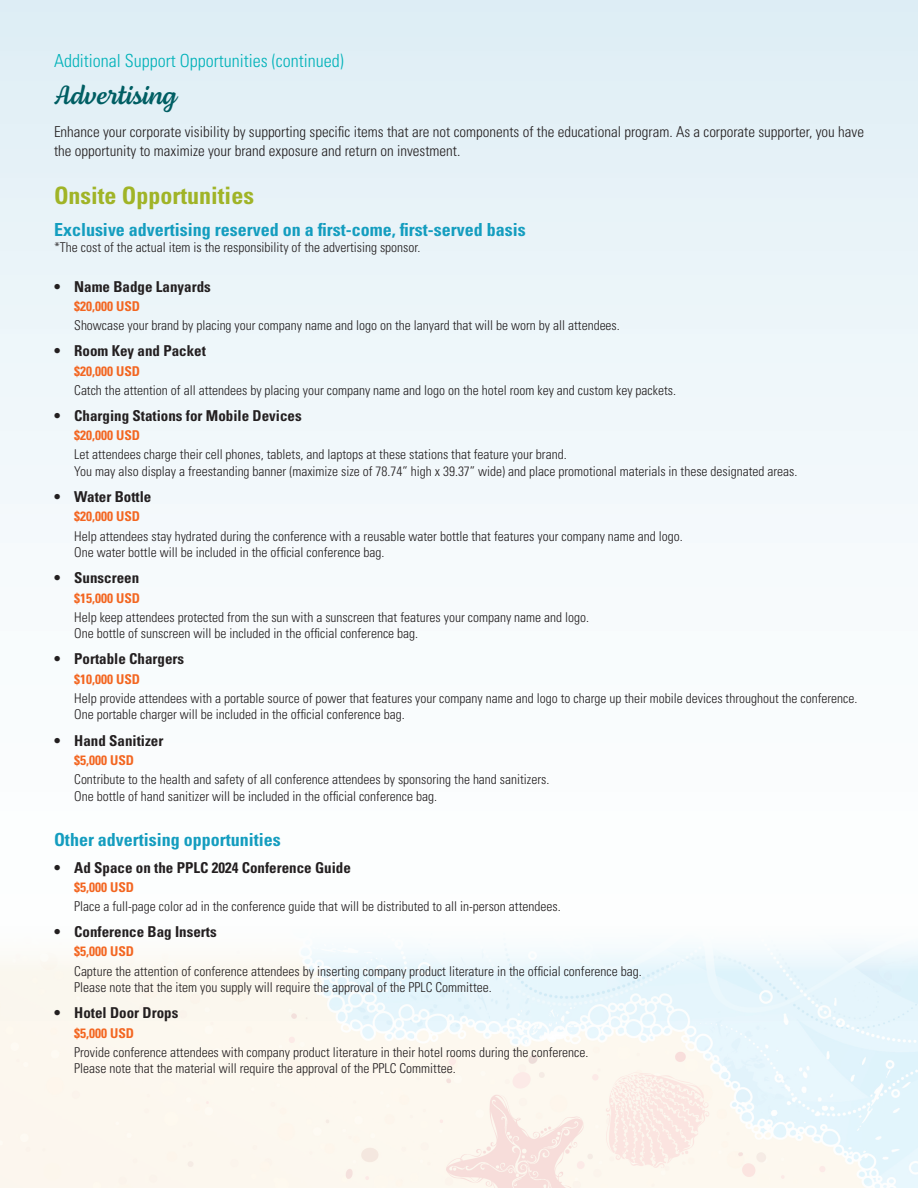
<style>
.page{position:relative;width:918px;height:1188px;background:#fff}
.page>*{position:absolute;margin:0;border:0;box-sizing:border-box;transform-origin:0 0}
.Conf_Info_Header{font:27px "Lemongrass Script";color:#005e63}
.Subsection_Header{font:700 condensed 24px "Univers LT Std";color:#a0b427}
.Support_Tier_Level{font:700 condensed 18px "Univers LT Std";color:#149dbf}
.Section_Header{font:300 condensed 18px "Univers LT Std";color:#00b2b9}
.t1{font:700 condensed 15px "Univers LT Std";color:#231f20}
.Para_1{font:300 condensed 15px/19.5px "Univers LT Std";color:#231f20}
.Advertising_-_explain{font:300 condensed 13.5px/16.5px "Univers LT Std";color:#231f20}
.Advertising_-_Price{font:700 condensed 13.5px "Univers LT Std";color:#f36621}
.Footnote{font:300 condensed 13.5px "Univers LT Std";color:#231f20}
</style>
<div class="page">
<svg style="left:0;top:0;width:918px;height:543px"></svg>
<img style="left:0;top:943px;width:918px;height:245px">
<p class="Section_Header" style="left:54px;top:50px;width:291px">Additional Support Opportunities (continued)</p>
<p class="Conf_Info_Header" style="left:54px;top:79px;width:124px">Advertising</p>
<p class="Para_1" style="left:54px;top:122px;width:812px">Enhance your corporate visibility by supporting specific items that are not components of the educational program. As a corporate supporter, you have the opportunity to maximize your brand exposure and return on investment.</p>
<p class="Subsection_Header" style="left:54px;top:180px;width:201px">Onsite Opportunities</p>
<p class="Support_Tier_Level" style="left:54px;top:218px;width:473px">Exclusive advertising reserved on a first-come, first-served basis</p>
<p class="Footnote" style="left:54px;top:239px;width:368px">*The cost of the actual item is the responsibility of the advertising sponsor.</p>
<p class="t1" style="left:54px;top:277px;width:158px">• Name Badge Lanyards</p>
<p class="Advertising_-_Price" style="left:74px;top:298px;width:67px">$20,000 USD</p>
<p class="Advertising_-_explain" style="left:74px;top:317px;width:547px">Showcase your brand by placing your company name and logo on the lanyard that will be worn by all attendees.</p>
<p class="t1" style="left:54px;top:342px;width:153px">• Room Key and Packet</p>
<p class="Advertising_-_Price" style="left:74px;top:363px;width:67px">$20,000 USD</p>
<p class="Advertising_-_explain" style="left:74px;top:382px;width:603px">Catch the attention of all attendees by placing your company name and logo on the hotel room key and custom key packets.</p>
<p class="t1" style="left:54px;top:406px;width:249px">• Charging Stations for Mobile Devices</p>
<p class="Advertising_-_Price" style="left:74px;top:427px;width:67px">$20,000 USD</p>
<p class="Advertising_-_explain" style="left:74px;top:446px;width:725px">Let attendees charge their cell phones, tablets, and laptops at these stations that feature your brand.<br>You may also display a freestanding banner (maximize size of 78.74” high x 39.37” wide) and place promotional materials in these designated areas.</p>
<p class="t1" style="left:54px;top:488px;width:99px">• Water Bottle</p>
<p class="Advertising_-_Price" style="left:74px;top:508px;width:67px">$20,000 USD</p>
<p class="Advertising_-_explain" style="left:74px;top:528px;width:610px">Help attendees stay hydrated during the conference with a reusable water bottle that features your company name and logo.<br>One water bottle will be included in the official conference bag.</p>
<p class="t1" style="left:54px;top:569px;width:87px">• Sunscreen</p>
<p class="Advertising_-_Price" style="left:74px;top:589px;width:67px">$15,000 USD</p>
<p class="Advertising_-_explain" style="left:74px;top:609px;width:516px">Help keep attendees protected from the sun with a sunscreen that features your company name and logo.<br>One bottle of sunscreen will be included in the official conference bag.</p>
<p class="t1" style="left:54px;top:650px;width:132px">• Portable Chargers</p>
<p class="Advertising_-_Price" style="left:74px;top:671px;width:67px">$10,000 USD</p>
<p class="Advertising_-_explain" style="left:74px;top:690px;width:785px">Help provide attendees with a portable source of power that features your company name and logo to charge up their mobile devices throughout the conference.<br>One portable charger will be included in the official conference bag.</p>
<p class="t1" style="left:54px;top:731px;width:111px">• Hand Sanitizer</p>
<p class="Advertising_-_Price" style="left:74px;top:752px;width:61px">$5,000 USD</p>
<p class="Advertising_-_explain" style="left:74px;top:771px;width:477px">Contribute to the health and safety of all conference attendees by sponsoring the hand sanitizers.<br>One bottle of hand sanitizer will be included in the official conference bag.</p>
<p class="Support_Tier_Level" style="left:54px;top:829px;width:228px">Other advertising opportunities</p>
<p class="t1" style="left:54px;top:858px;width:298px">• Ad Space on the PPLC 2024 Conference Guide</p>
<p class="Advertising_-_Price" style="left:74px;top:879px;width:61px">$5,000 USD</p>
<p class="Advertising_-_explain" style="left:74px;top:898px;width:488px">Place a full-page color ad in the conference guide that will be distributed to all in-person attendees.</p>
<p class="t1" style="left:54px;top:923px;width:164px">• Conference Bag Inserts</p>
<p class="Advertising_-_Price" style="left:74px;top:943px;width:61px">$5,000 USD</p>
<p class="Advertising_-_explain" style="left:74px;top:963px;width:569px">Capture the attention of conference attendees by inserting company product literature in the official conference bag.<br>Please note that the item you supply will require the approval of the PPLC Committee.</p>
<p class="t1" style="left:54px;top:1004px;width:126px">• Hotel Door Drops</p>
<p class="Advertising_-_Price" style="left:74px;top:1024px;width:61px">$5,000 USD</p>
<p class="Advertising_-_explain" style="left:74px;top:1044px;width:516px">Provide conference attendees with company product literature in their hotel rooms during the conference.<br>Please note that the material will require the approval of the PPLC Committee.</p>
</div>
